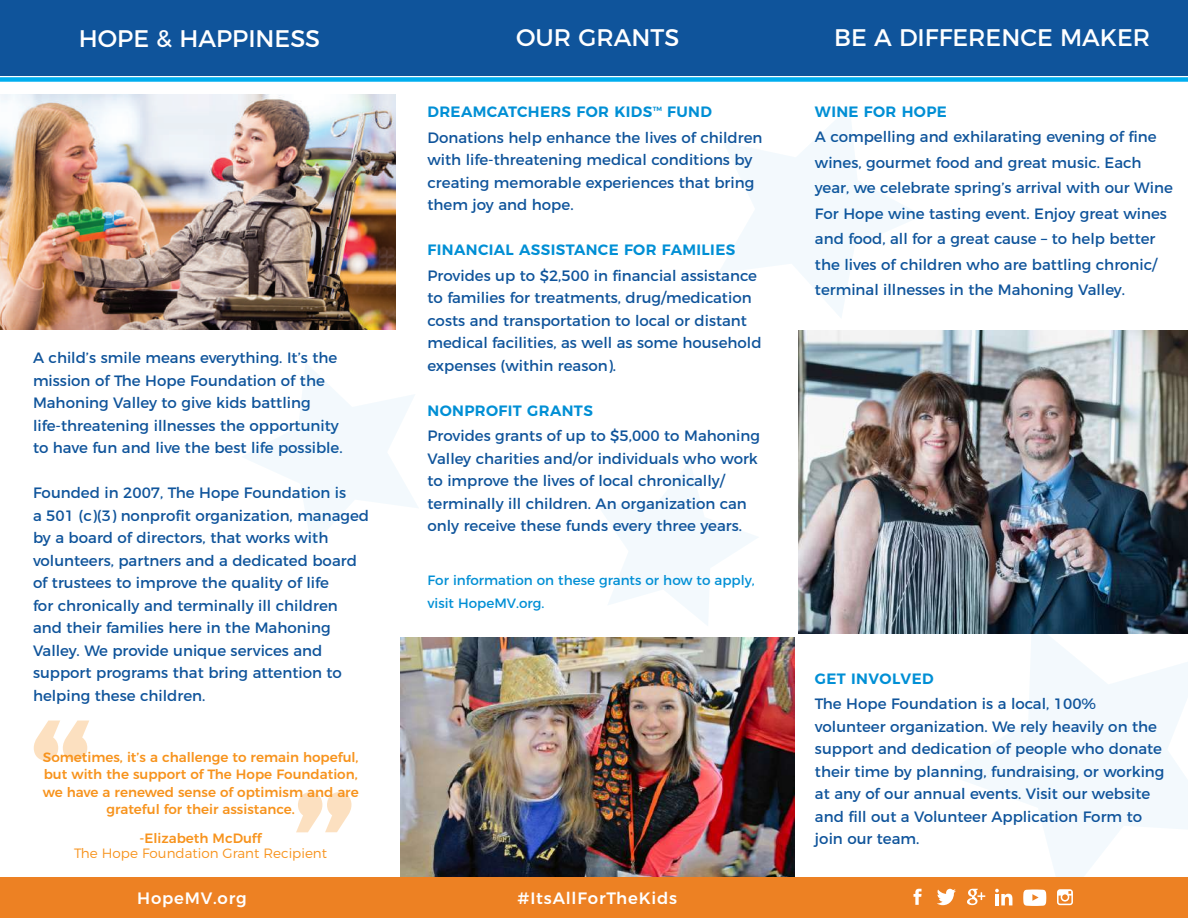
<style>
.page{position:relative;width:1188px;height:918px;background:#fff}
.page>*{position:absolute;margin:0;border:0;box-sizing:border-box;transform-origin:0 0}
.t1{font:24px "Montserrat";color:#fff}
.t2{font:500 16.5px "Montserrat";letter-spacing:.05em;color:#fff}
.t3{font:15px/22.5px "Montserrat";color:#0f549b}
.t4{font:600 15px "Montserrat";letter-spacing:.025em;color:#008fd5}
.t5{font:500 13.5px/17.4px "Montserrat";color:#f7931d;text-align:center}
.t6{font:13.5px/22.5px "Montserrat";color:#008fd5}
.t7{font:300 13.5px "Montserrat";color:#f7931d}
.t8{font:600 6.15px "Montserrat";color:#008fd5}
</style>
<div class="page">
<img style="left:401px;top:638px;width:393px;height:239px">
<svg style="left:946px;top:634px;width:242px;height:243px;fill:#f3f9fd"></svg>
<svg style="left:597px;top:462px;width:161px;height:164px"></svg>
<div style="left:0;top:0;width:1188px;height:75px;background:#0f549b"></div>
<div style="left:0;top:77px;width:1188px;height:5px;background:#00aeef"></div>
<div style="left:0;top:877px;width:1188px;height:41px;background:#ed8123"></div>
<svg style="left:719px;top:107px;width:203px;height:210px"></svg>
<svg style="left:243px;top:364px;width:175px;height:182px"></svg>
<svg style="left:34px;top:721px;width:55px;height:40px"></svg>
<svg style="left:296px;top:792px;width:55px;height:40px"></svg>
<svg style="left:914px;top:889px;width:8px;height:16px"></svg>
<svg style="left:937px;top:889px;width:19px;height:16px"></svg>
<svg style="left:967px;top:889px;width:18px;height:16px"></svg>
<svg style="left:995px;top:889px;width:17px;height:16px"></svg>
<svg style="left:1023px;top:890px;width:23px;height:16px"></svg>
<svg style="left:1057px;top:889px;width:16px;height:16px"></svg>
<img style="left:0;top:94px;width:396px;height:235px">
<img style="left:798px;top:331px;width:390px;height:303px">
<h1 class="t1" style="left:516px;top:19px;width:165px">OUR GRANTS</h1>
<h1 class="t1" style="left:79px;top:20px;width:243px">HOPE &amp; HAPPINESS</h1>
<h1 class="t1" style="left:834px;top:19px;width:318px">BE A DIFFERENCE MAKER</h1>
<p class="t3" style="left:33px;top:345px;width:311px">A child’s smile means everything. It’s the mission of The Hope Foundation of the Mahoning Valley to give kids battling life-threatening illnesses the opportunity to have fun and live the best life possible.</p>
<p class="t3" style="left:33px;top:480px;width:338px">Founded in 2007, The Hope Foundation is<br>a 501 (c)(3) nonprofit organization, managed by a board of directors, that works with volunteers, partners and a dedicated board of trustees to improve the quality of life<br>for chronically and terminally ill children and their families here in the Mahoning Valley. We provide unique services and support programs that bring attention to helping these children.</p>
<p class="t5" style="left:43px;top:747px;width:317px">Sometimes, it’s a challenge to remain hopeful, but with the support of The Hope Foundation, we have a renewed sense of optimism and are grateful for their assistance.</p>
<p class="t5" style="left:140px;top:829px;width:123px">-Elizabeth McDuff</p>
<p class="t7" style="left:74px;top:843px;width:254px">The Hope Foundation Grant Recipient</p>
<p class="t2" style="left:137px;top:885px;width:111px">HopeMV.org</p>
<p class="t4" style="left:428px;top:100px;width:226px">DREAMCATCHERS FOR KIDS</p>
<p class="t8" style="left:653px;top:103px;width:11px">TM</p>
<p class="t4" style="left:667px;top:100px;width:46px">FUND</p>
<p class="t3" style="left:428px;top:125px;width:337px">Donations help enhance the lives of children with life-threatening medical conditions by creating memorable experiences that bring them joy and hope.</p>
<p class="t4" style="left:428px;top:238px;width:309px">FINANCIAL ASSISTANCE FOR FAMILIES</p>
<p class="t3" style="left:428px;top:263px;width:336px">Provides up to $2,500 in financial assistance to families for treatments, drug/medication costs and transportation to local or distant medical facilities, as well as some household expenses (within reason).</p>
<p class="t4" style="left:428px;top:398px;width:167px">NONPROFIT GRANTS</p>
<p class="t3" style="left:428px;top:423px;width:334px">Provides grants of up to $5,000 to Mahoning Valley charities and/or individuals who work to improve the lives of local chronically/ terminally ill children. An organization can only receive these funds every three years.</p>
<p class="t6" style="left:428px;top:568px;width:329px">For information on these grants or how to apply, visit HopeMV.org.</p>
<p class="t2" style="left:518px;top:885px;width:161px">#ItsAllForTheKids</p>
<p class="t4" style="left:815px;top:99px;width:133px">WINE FOR HOPE</p>
<p class="t3" style="left:815px;top:123px;width:359px;line-height:25.5px">A compelling and exhilarating evening of fine wines, gourmet food and great music. Each year, we celebrate spring’s arrival with our Wine For Hope wine tasting event. Enjoy great wines and food, all for a great cause – to help better the lives of children who are battling chronic/ terminal illnesses in the Mahoning Valley.</p>
<p class="t4" style="left:815px;top:666px;width:120px">GET INVOLVED</p>
<p class="t3" style="left:815px;top:692px;width:351px">The Hope Foundation is a local, 100% volunteer organization. We rely heavily on the support and dedication of people who donate their time by planning, fundraising, or working at any of our annual events. Visit our website and fill out a Volunteer Application Form to join our team.</p>
</div>
